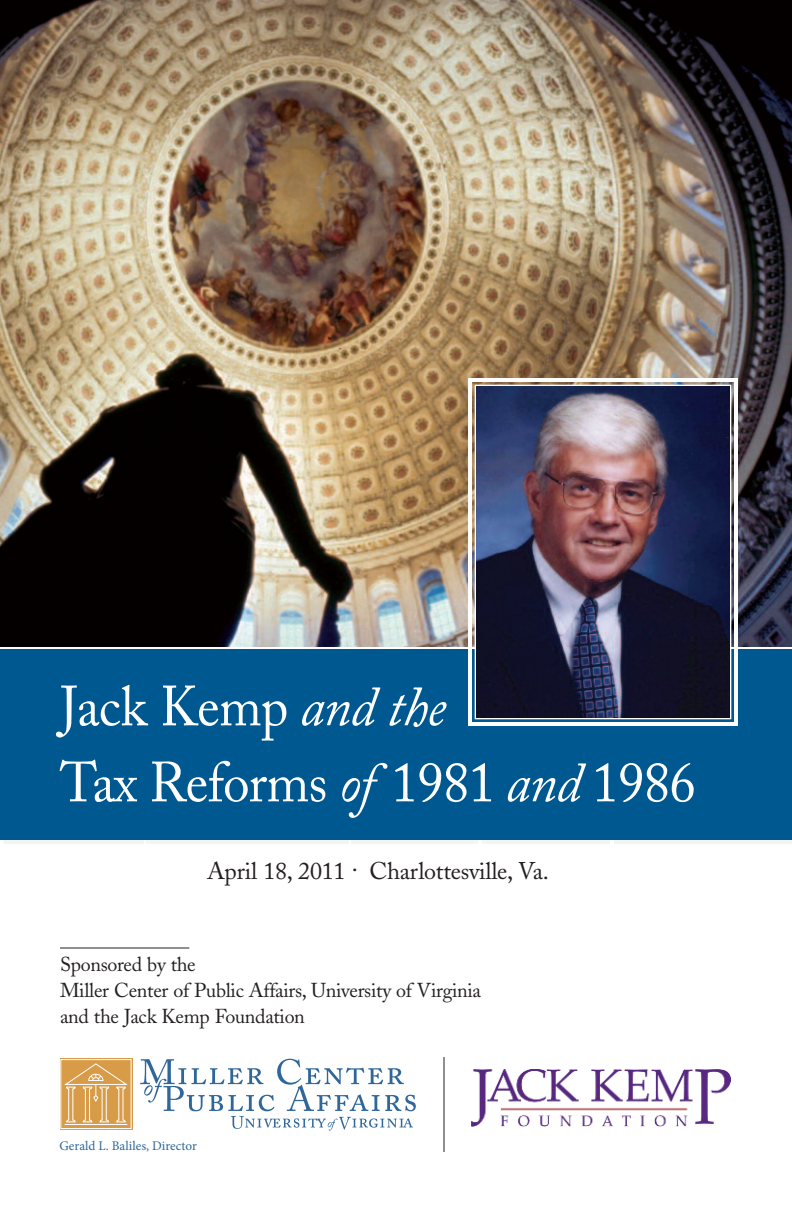
<style>
.page{position:relative;width:792px;height:1224px;background:#fff}
.page>*{position:absolute;margin:0;border:0;box-sizing:border-box;transform-origin:0 0}
.t1{font:56px/76px "Adobe Caslon";letter-spacing:-.015em;color:#fff;scale:.95 1}
.t2{font:24px "Adobe Caslon";letter-spacing:-.01em;color:#231f20}
.t3{font:20px/26px "Adobe Caslon";letter-spacing:-.015em;color:#231f20}
.t4{font:13.2px "Minion Pro";color:#2f679b}
.s1{font-style:italic}
</style>
<div class="page">
<img style="left:0;top:0;width:792px;height:647px">
<svg style="left:614px;top:840px;width:178px;height:4px"></svg>
<div style="left:0;top:648px;width:792px;height:192px;background:#005890"></div>
<hr style="left:0;top:647px;width:792px;height:2px;background:#fff">
<hr style="left:60px;top:948px;width:129px;height:1px;background:#231f20">
<svg style="left:140px;top:1059px;width:276px;height:72px"></svg>
<div style="left:60px;top:1058px;width:72px;height:72px;background:#d89c49"></div>
<hr style="left:65px;top:1124px;width:62px;height:1px;background:#fff">
<svg style="left:65px;top:1063px;width:63px;height:60px"></svg>
<div style="left:60px;top:1059px;width:71px;height:70px;border:1px solid #fff"></div>
<img style="left:471px;top:1069px;width:259px;height:57px">
<hr style="left:443px;top:1057px;width:1px;height:95px;background:#231f20">
<img style="left:477px;top:387px;width:252px;height:330px">
<div style="left:468px;top:378px;width:270px;height:348px;border:4px solid #fff"></div>
<div style="left:475px;top:385px;width:256px;height:334px;border:1px solid #fff"></div>
<h1 class="t1" style="left:60px;top:675px;width:671px">Jack Kemp <span class="s1">and the<br></span>Tax Reforms <span class="s1">of</span> 1981 <span class="s1">and</span> 1986</h1>
<p class="t2" style="left:207px;top:862px;width:343px">April 18, 2011 . Charlottesville, Va.</p>
<p class="t3" style="left:60px;top:954px;width:423px">Sponsored by the<br>Miller Center of Public Affairs, University of Virginia and the Jack Kemp Foundation</p>
<p class="t4" style="left:59px;top:1141px;width:139px">Gerald L. Baliles, Director</p>
</div>
